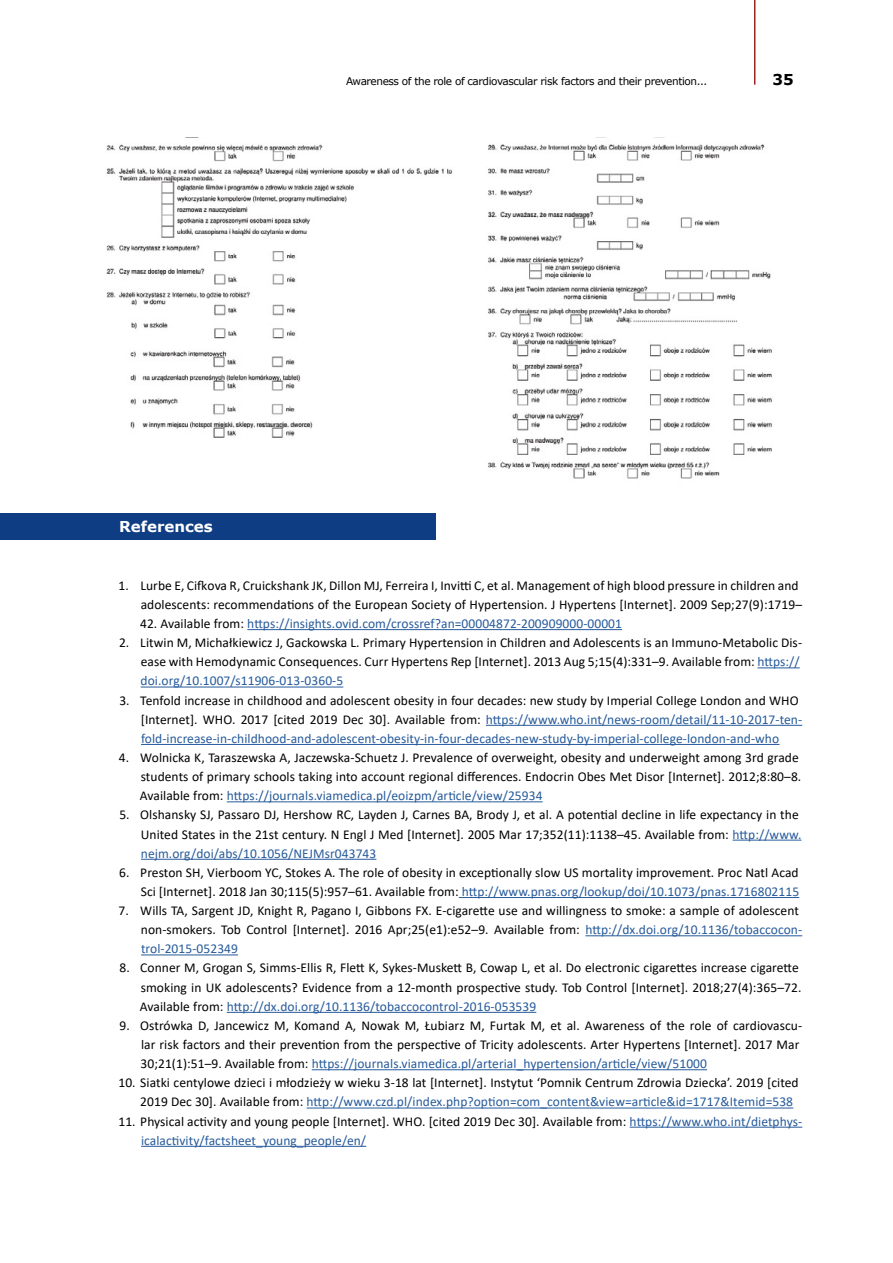
<style>
.page{position:relative;width:893px;height:1263px;background:#fff}
.page>*{position:absolute;margin:0;border:0;box-sizing:border-box;transform-origin:0 0}
.t1{font:700 15px "Verdana";color:#fff}
.t2{font:700 15px "Verdana";color:#000}
.t3{font:13.5px/19.2px "Calibri";letter-spacing:.005em;color:#000}
.t4{font:13.5px/19.2px "Calibri";letter-spacing:.005em;color:#275b9b}
.t5{font:10.5px "Verdana";letter-spacing:-.04em;color:#000}
.s1{color:#000}
.s2{color:#275b9b}
</style>
<div class="page">
<div style="left:0;top:513px;width:435px;height:27px;background:#0f3d84"></div>
<hr style="left:247px;top:629px;width:375px;height:1px;background:#275b9b">
<hr style="left:757px;top:667px;width:43px;height:1px;background:#275b9b">
<hr style="left:141px;top:687px;width:202px;height:1px;background:#275b9b">
<hr style="left:486px;top:725px;width:316px;height:1px;background:#275b9b">
<hr style="left:141px;top:744px;width:638px;height:1px;background:#275b9b">
<hr style="left:227px;top:801px;width:316px;height:1px;background:#275b9b">
<hr style="left:733px;top:840px;width:68px;height:1px;background:#275b9b">
<hr style="left:141px;top:859px;width:235px;height:1px;background:#275b9b">
<hr style="left:459px;top:897px;width:340px;height:1px;background:#275b9b">
<hr style="left:585px;top:935px;width:217px;height:1px;background:#275b9b">
<hr style="left:141px;top:954px;width:97px;height:1px;background:#275b9b">
<hr style="left:227px;top:1012px;width:309px;height:1px;background:#275b9b">
<hr style="left:312px;top:1069px;width:395px;height:1px;background:#275b9b">
<hr style="left:307px;top:1107px;width:486px;height:1px;background:#275b9b">
<hr style="left:630px;top:1127px;width:172px;height:1px;background:#275b9b">
<hr style="left:141px;top:1146px;width:225px;height:1px;background:#275b9b">
<img style="left:106px;top:144px;width:347px;height:195px">
<img style="left:130px;top:351px;width:183px;height:87px">
<img style="left:488px;top:144px;width:284px;height:335px">
<hr style="left:754px;top:0;width:1px;height:85px;background:#a02621">
<p class="t5" style="left:346px;top:74px;width:363px">Awareness of the role of cardiovascular risk factors and their prevention...</p>
<p class="t2" style="left:772px;top:69px;width:23px">35</p>
<p class="t1" style="left:119px;top:516px;width:95px">References</p>
<p class="t3" style="left:118px;top:575px;width:685px;text-align:right">1. Lurbe E, Cifkova R, Cruickshank JK, Dillon MJ, Ferreira I, Invitti C, et al. Management of high blood pressure in children and adolescents: recommendations of the European Society of Hypertension. J Hypertens [Internet]. 2009 Sep;27(9):1719–</p>
<p class="t4" style="left:140px;top:614px;width:483px"><span class="s1">42. Available from:</span> https://insights.ovid.com/crossref?an=00004872-200909000-00001</p>
<p class="t3" style="left:141px;top:633px;width:663px;text-indent:-22px">2. Litwin M, Michałkiewicz J, Gackowska L. Primary Hypertension in Children and Adolescents is an Immuno-Metabolic Dis&shy;ease with Hemodynamic Consequences. Curr Hypertens Rep [Internet]. 2013 Aug 5;15(4):331–9. Available from: <span class="s2">https:// doi.org/10.1007/s11906-013-0360-5</span></p>
<p class="t4" style="left:141px;top:690px;width:663px;text-indent:-22px"><span class="s1">3. Tenfold increase in childhood and adolescent obesity in four decades: new study by Imperial College London and WHO [Internet]. WHO. 2017 [cited 2019 Dec 30]. Available from:</span> https://www.who.int/news-room/detail/11-10-2017-ten&shy;fold-increase-in-childhood-and-adolescent-obesity-in-four-decades-new-study-by-imperial-college-london-and-who</p>
<p class="t3" style="left:140px;top:747px;width:663px;text-indent:-21px">4. Wolnicka K, Taraszewska A, Jaczewska-Schuetz J. Prevalence of overweight, obesity and underweight among 3rd grade students of primary schools taking into account regional differences. Endocrin Obes Met Disor [Internet]. 2012;8:80–8.<br>Available from: <span class="s2">https://journals.viamedica.pl/eoizpm/article/view/25934</span></p>
<p class="t3" style="left:141px;top:805px;width:662px;text-indent:-21px">5. Olshansky SJ, Passaro DJ, Hershow RC, Layden J, Carnes BA, Brody J, et al. A potential decline in life expectancy in the<br>United States in the 21st century. N Engl J Med [Internet]. 2005 Mar 17;352(11):1138–45. Available from: <span class="s2">http://www. nejm.org/doi/abs/10.1056/NEJMsr043743</span></p>
<p class="t3" style="left:119px;top:862px;width:681px;text-align:right">6. Preston SH, Vierboom YC, Stokes A. The role of obesity in exceptionally slow US mortality improvement. Proc Natl Acad<br>Sci [Internet]. 2018 Jan 30;115(5):957–61. Available from: <span class="s2">http://www.pnas.org/lookup/doi/10.1073/pnas.1716802115</span></p>
<p class="t3" style="left:141px;top:901px;width:663px;text-indent:-22px">7. Wills TA, Sargent JD, Knight R, Pagano I, Gibbons FX. E-cigarette use and willingness to smoke: a sample of adolescent non-smokers. Tob Control [Internet]. 2016 Apr;25(e1):e52–9. Available from: <span class="s2">http://dx.doi.org/10.1136/tobaccocon&shy;trol-2015-052349</span></p>
<p class="t3" style="left:140px;top:958px;width:663px;text-indent:-20px">8. Conner M, Grogan S, Simms-Ellis R, Flett K, Sykes-Muskett B, Cowap L, et al. Do electronic cigarettes increase cigarette smoking in UK adolescents? Evidence from a 12-month prospective study. Tob Control [Internet]. 2018;27(4):365–72.<br>Available from: <span class="s2">http://dx.doi.org/10.1136/tobaccocontrol-2016-053539</span></p>
<p class="t3" style="left:141px;top:1015px;width:663px;text-indent:-21px">9. Ostrówka D, Jancewicz M, Komand A, Nowak M, Łubiarz M, Furtak M, et al. Awareness of the role of cardiovascu&shy;lar risk factors and their prevention from the perspective of Tricity adolescents. Arter Hypertens [Internet]. 2017 Mar<br>30;21(1):51–9. Available from: <span class="s2">https://journals.viamedica.pl/arterial_hypertension/article/view/51000</span></p>
<p class="t3" style="left:140px;top:1073px;width:660px;text-indent:-22px">10. Siatki centylowe dzieci i młodzieży w wieku 3-18 lat [Internet]. Instytut ‘Pomnik Centrum Zdrowia Dziecka’. 2019 [cited<br>2019 Dec 30]. Available from: <span class="s2">http://www.czd.pl/index.php?option=com_content&amp;view=article&amp;id=1717&amp;Itemid=538</span></p>
<p class="t3" style="left:141px;top:1111px;width:663px;text-indent:-23px">11. Physical activity and young people [Internet]. WHO. [cited 2019 Dec 30]. Available from: <span class="s2">https://www.who.int/dietphys&shy;icalactivity/factsheet_young_people/en/</span></p>
</div>
